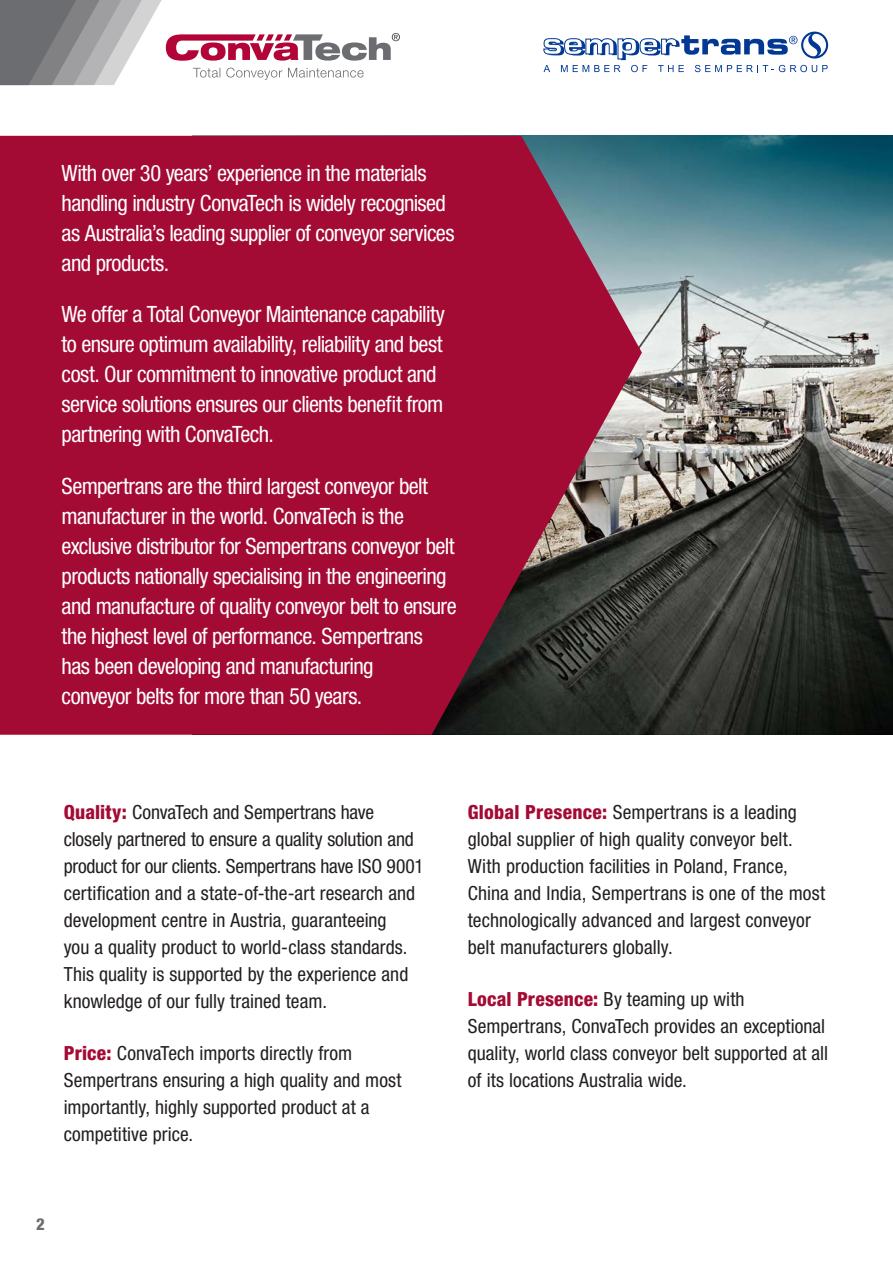
<style>
.page{position:relative;width:893px;height:1263px;background:#fff}
.page>*{position:absolute;margin:0;border:0;box-sizing:border-box;transform-origin:0 0}
.t1{font:condensed 22.5px/30px "Helvetica Neue LT Std";letter-spacing:-.03em;color:#fff}
.t2{font:condensed 19.5px/27px "Helvetica Neue LT Std";letter-spacing:.005em;color:#231f20}
.Small_Paragraph_Head{font:800 condensed 16.5px "Helvetica Neue LT Std";color:#6c6d70}
.s1{font-weight:800;color:#a30a34}
</style>
<div class="page">
<img style="left:642px;top:136px;width:251px;height:598px">
<svg style="left:0;top:136px;width:642px;height:599px;background:#971539"></svg>
<svg style="left:0;top:0;width:400px;height:85px"></svg>
<svg style="left:544px;top:32px;width:284px;height:40px"></svg>
<p class="t1" style="left:62px;top:158px;width:394px">With over 30 years’ experience in the materials handling industry ConvaTech is widely recognised as Australia’s leading supplier of conveyor services and products.</p>
<p class="t1" style="left:62px;top:299px;width:385px">We offer a Total Conveyor Maintenance capability to ensure optimum availability, reliability and best cost. Our commitment to innovative product and service solutions ensures our clients benefit from partnering with ConvaTech.</p>
<p class="t1" style="left:62px;top:470px;width:397px">Sempertrans are the third largest conveyor belt manufacturer in the world. ConvaTech is the exclusive distributor for Sempertrans conveyor belt products nationally specialising in the engineering and manufacture of quality conveyor belt to ensure the highest level of performance. Sempertrans has been developing and manufacturing<br>conveyor belts for more than 50 years.</p>
<p class="t2" style="left:64px;top:798px;width:362px"><span class="s1">Quality:</span> ConvaTech and Sempertrans have closely partnered to ensure a quality solution and product for our clients. Sempertrans have ISO 9001 certification and a state-of-the-art research and development centre in Austria, guaranteeing<br>you a quality product to world-class standards.<br>This quality is supported by the experience and knowledge of our fully trained team.</p>
<p class="t2" style="left:64px;top:1040px;width:339px"><span class="s1">Price:</span> ConvaTech imports directly from Sempertrans ensuring a high quality and most importantly, highly supported product at a competitive price.</p>
<p class="Small_Paragraph_Head" style="left:36px;top:1214px;width:10px">2</p>
<p class="t2" style="left:468px;top:798px;width:359px"><span class="s1">Global Presence:</span> Sempertrans is a leading global supplier of high quality conveyor belt.<br>With production facilities in Poland, France, China and India, Sempertrans is one of the most technologically advanced and largest conveyor belt manufacturers globally.</p>
<p class="t2" style="left:468px;top:986px;width:362px"><span class="s1">Local Presence:</span> By teaming up with Sempertrans, ConvaTech provides an exceptional quality, world class conveyor belt supported at all of its locations Australia wide.</p>
</div>
